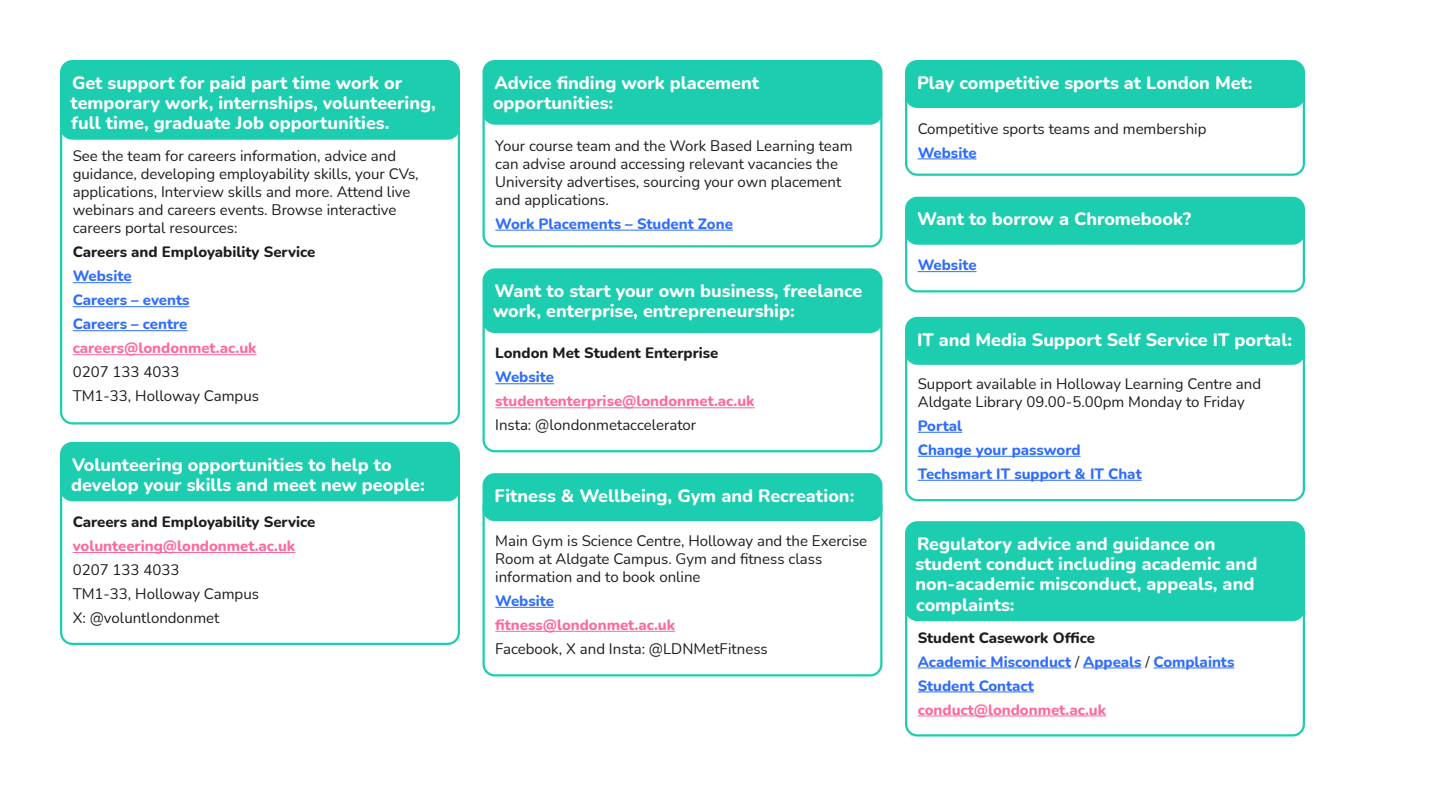
<style>
.page{position:relative;width:1440px;height:810px;background:#fff}
.page>*{position:absolute;margin:0;border:0;box-sizing:border-box;transform-origin:0 0}
.t1{font:800 18px/20.2px "Nunito";color:#fff}
.t2{font:15px/18px "Nunito";color:#1c1c1d}
.t3{font:800 15px/24px "Nunito";color:#2f6dfd}
.t4{font:800 15px "Nunito";color:#ff6999}
.t5{font:800 15px "Nunito";color:#1c1c1d}
.s1{color:#1c1c1d}
.s2{font-weight:400;color:#1c1c1d}
</style>
<div class="page">
<hr style="left:495px;top:383px;width:59px;height:1px;background:#2f6dfd">
<hr style="left:495px;top:407px;width:260px;height:1px;background:#ff6999">
<div style="left:482px;top:313px;width:400px;height:139px;border:2px solid #1dcdb0;border-radius:11px"></div>
<hr style="left:495px;top:230px;width:238px;height:1px;background:#2f6dfd">
<div style="left:482px;top:104px;width:400px;height:143px;border:2px solid #1dcdb0;border-radius:11px"></div>
<hr style="left:73px;top:552px;width:222px;height:1px;background:#ff6999">
<div style="left:60px;top:481px;width:400px;height:164px;border:2px solid #1dcdb0;border-radius:11px"></div>
<div style="left:484px;top:270px;width:397px;height:62px;background:#1dcdb0;border-radius:11px"></div>
<div style="left:482px;top:268px;width:400px;height:65px;border:2px solid #1dcdb0;border-radius:11px"></div>
<div style="left:484px;top:61px;width:397px;height:63px;background:#1dcdb0;border-radius:11px"></div>
<div style="left:482px;top:60px;width:400px;height:65px;border:2px solid #1dcdb0;border-radius:11px"></div>
<div style="left:61px;top:443px;width:398px;height:57px;background:#1dcdb0;border-radius:11px"></div>
<div style="left:60px;top:442px;width:400px;height:59px;border:2px solid #1dcdb0;border-radius:11px"></div>
<hr style="left:73px;top:282px;width:59px;height:1px;background:#2f6dfd">
<hr style="left:73px;top:306px;width:116px;height:1px;background:#2f6dfd">
<hr style="left:73px;top:330px;width:114px;height:1px;background:#2f6dfd">
<hr style="left:73px;top:354px;width:184px;height:1px;background:#ff6999">
<div style="left:60px;top:116px;width:400px;height:308px;border:2px solid #1dcdb0;border-radius:11px"></div>
<div style="left:61px;top:61px;width:398px;height:78px;background:#1dcdb0;border-radius:11px"></div>
<div style="left:60px;top:60px;width:400px;height:80px;border:2px solid #1dcdb0;border-radius:11px"></div>
<hr style="left:495px;top:607px;width:59px;height:1px;background:#2f6dfd">
<hr style="left:495px;top:631px;width:180px;height:1px;background:#ff6999">
<div style="left:482px;top:494px;width:400px;height:182px;border:2px solid #1dcdb0;border-radius:11px"></div>
<hr style="left:918px;top:159px;width:59px;height:1px;background:#2f6dfd">
<div style="left:905px;top:81px;width:400px;height:95px;border:2px solid #1dcdb0;border-radius:11px"></div>
<hr style="left:918px;top:271px;width:59px;height:1px;background:#2f6dfd">
<div style="left:905px;top:218px;width:400px;height:75px;border:2px solid #1dcdb0;border-radius:11px"></div>
<div style="left:484px;top:474px;width:397px;height:46px;background:#1dcdb0;border-radius:11px"></div>
<div style="left:482px;top:473px;width:400px;height:48px;border:2px solid #1dcdb0;border-radius:11px"></div>
<div style="left:906px;top:61px;width:398px;height:46px;background:#1dcdb0;border-radius:11px"></div>
<div style="left:905px;top:60px;width:400px;height:48px;border:2px solid #1dcdb0;border-radius:11px"></div>
<div style="left:906px;top:198px;width:398px;height:46px;background:#1dcdb0;border-radius:11px"></div>
<div style="left:905px;top:197px;width:400px;height:48px;border:2px solid #1dcdb0;border-radius:11px"></div>
<hr style="left:918px;top:432px;width:44px;height:1px;background:#2f6dfd">
<hr style="left:918px;top:456px;width:163px;height:1px;background:#2f6dfd">
<hr style="left:918px;top:480px;width:224px;height:1px;background:#2f6dfd">
<div style="left:905px;top:343px;width:400px;height:158px;border:2px solid #1dcdb0;border-radius:11px"></div>
<div style="left:906px;top:318px;width:398px;height:46px;background:#1dcdb0;border-radius:11px"></div>
<div style="left:905px;top:317px;width:400px;height:48px;border:2px solid #1dcdb0;border-radius:11px"></div>
<hr style="left:918px;top:668px;width:153px;height:1px;background:#2f6dfd">
<hr style="left:1083px;top:668px;width:59px;height:1px;background:#2f6dfd">
<hr style="left:1154px;top:668px;width:80px;height:1px;background:#2f6dfd">
<hr style="left:918px;top:692px;width:116px;height:1px;background:#2f6dfd">
<hr style="left:918px;top:716px;width:188px;height:1px;background:#ff6999">
<div style="left:905px;top:597px;width:400px;height:140px;border:2px solid #1dcdb0;border-radius:11px"></div>
<div style="left:906px;top:522px;width:398px;height:98px;background:#1dcdb0;border-radius:11px"></div>
<div style="left:905px;top:521px;width:400px;height:100px;border:2px solid #1dcdb0;border-radius:11px"></div>
<p class="t1" style="left:71px;top:72px;width:367px">Get support for paid part time work or temporary work, internships, volunteering, full time, graduate Job opportunities.</p>
<p class="t2" style="left:73px;top:147px;width:347px">See the team for careers information, advice and guidance, developing employability skills, your CVs, applications, Interview skills and more. Attend live webinars and careers events. Browse interactive careers portal resources:</p>
<p class="t5" style="left:73px;top:242px;width:244px">Careers and Employability Service</p>
<p class="t3" style="left:73px;top:264px;width:118px">Website<br>Careers – events<br>Careers – centre</p>
<p class="t4" style="left:73px;top:338px;width:185px">careers@londonmet.ac.uk</p>
<p class="t2" style="left:73px;top:360px;width:188px;line-height:24px">0207 133 4033<br>TM1-33, Holloway Campus</p>
<p class="t1" style="left:71px;top:453px;width:355px">Volunteering opportunities to help to develop your skills and meet new people:</p>
<p class="t5" style="left:73px;top:511px;width:244px">Careers and Employability Service</p>
<p class="t4" style="left:73px;top:535px;width:224px">volunteering@londonmet.ac.uk</p>
<p class="t2" style="left:73px;top:557px;width:188px;line-height:24px">0207 133 4033<br>TM1-33, Holloway Campus<br>X: @voluntlondonmet</p>
<p class="t1" style="left:493px;top:72px;width:268px">Advice finding work placement opportunities:</p>
<p class="t2" style="left:495px;top:136px;width:359px">Your course team and the Work Based Learning team can advise around accessing relevant vacancies the University advertises, sourcing your own placement and applications.</p>
<p class="t3" style="left:495px;top:211px;width:239px">Work Placements – Student Zone</p>
<p class="t1" style="left:493px;top:280px;width:371px">Want to start your own business, freelance work, enterprise, entrepreneurship:</p>
<p class="t5" style="left:495px;top:343px;width:225px">London Met Student Enterprise</p>
<p class="t3" style="left:495px;top:365px;width:60px">Website</p>
<p class="t4" style="left:495px;top:391px;width:261px">studententerprise@londonmet.ac.uk</p>
<p class="t2" style="left:495px;top:416px;width:203px">Insta: @londonmetaccelerator</p>
<p class="t1" style="left:494px;top:485px;width:361px">Fitness &amp; Wellbeing, Gym and Recreation:</p>
<p class="t2" style="left:495px;top:531px;width:374px">Main Gym is Science Centre, Holloway and the Exercise<br>Room at Aldgate Campus. Gym and fitness class information and to book online</p>
<p class="t3" style="left:495px;top:588px;width:60px">Website</p>
<p class="t4" style="left:495px;top:614px;width:181px">fitness@londonmet.ac.uk</p>
<p class="t2" style="left:495px;top:639px;width:274px">Facebook, X and Insta: @LDNMetFitness</p>
<p class="t1" style="left:917px;top:72px;width:337px">Play competitive sports at London Met:</p>
<p class="t2" style="left:918px;top:119px;width:290px">Competitive sports teams and membership</p>
<p class="t3" style="left:918px;top:140px;width:60px">Website</p>
<p class="t1" style="left:917px;top:208px;width:276px">Want to borrow a Chromebook?</p>
<p class="t3" style="left:918px;top:253px;width:60px">Website</p>
<p class="t1" style="left:917px;top:328px;width:377px">IT and Media Support Self Service IT portal:</p>
<p class="t2" style="left:918px;top:374px;width:345px">Support available in Holloway Learning Centre and<br>Aldgate Library 09.00-5.00pm Monday to Friday</p>
<p class="t3" style="left:918px;top:413px;width:225px">Portal<br>Change your password<br>Techsmart IT support &amp; IT Chat</p>
<p class="t1" style="left:916px;top:533px;width:343px">Regulatory advice and guidance on student conduct including academic and non-academic misconduct, appeals, and complaints:</p>
<p class="t3" style="left:918px;top:625px;width:318px"><span class="s1">Student Casework Office<br></span>Academic Misconduct <span class="s2">/</span> Appeals <span class="s2">/</span> Complaints<br>Student Contact</p>
<p class="t4" style="left:918px;top:699px;width:190px">conduct@londonmet.ac.uk</p>
</div>
